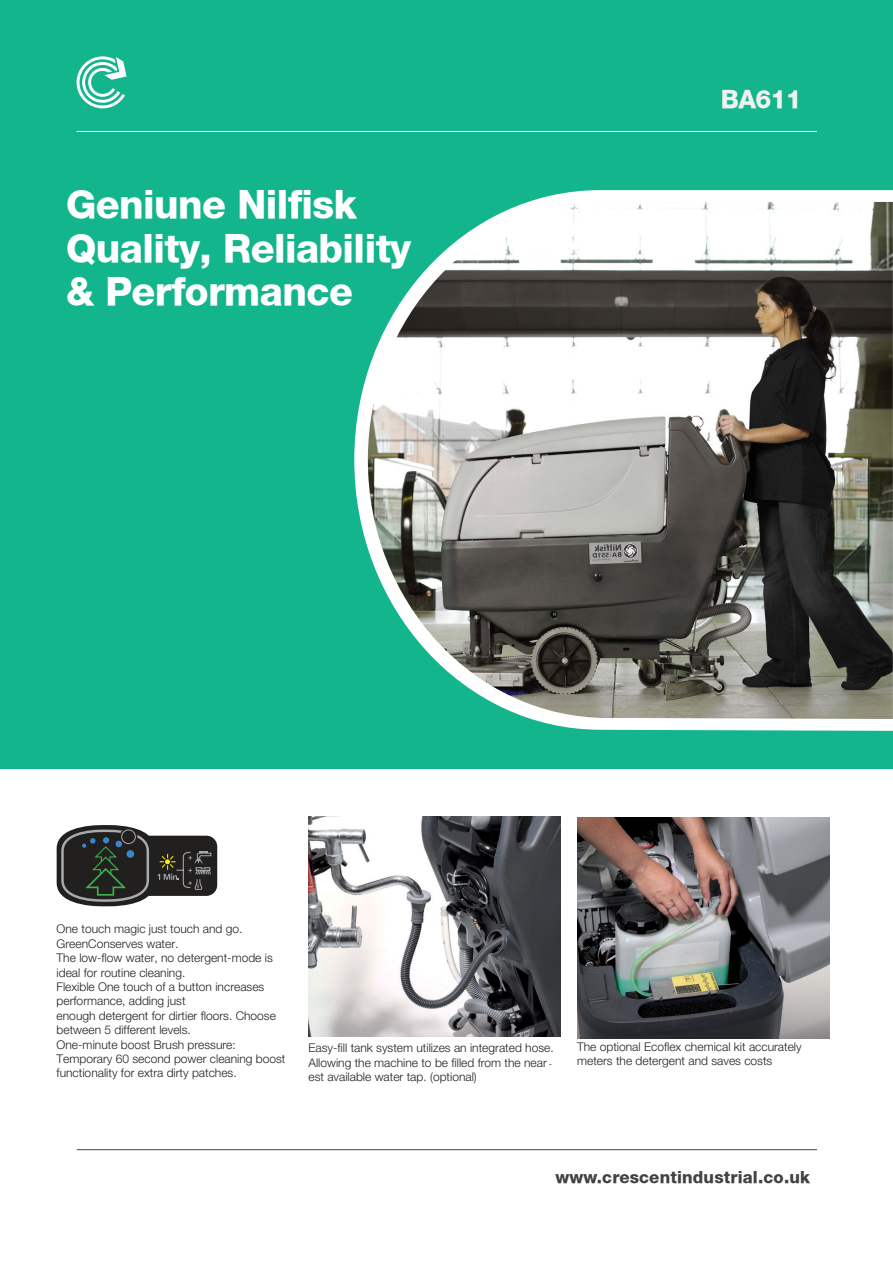
<style>
.page{position:relative;width:893px;height:1263px;background:#fff}
.page>*{position:absolute;margin:0;border:0;box-sizing:border-box;transform-origin:0 0}
.t1{font:800 39px/43.5px "Helvetica Neue";letter-spacing:-.015em;color:#fff}
.t2{font:800 25.2px "Helvetica Neue";letter-spacing:-.025em;color:#f1f1f2}
.t3{font:800 16.8px "Helvetica Neue";letter-spacing:.01em;color:#424143}
.t4{font:300 12px/14.4px "Helvetica Neue";color:#231f20}
.s1{font-size:9px}
</style>
<div class="page">
<div style="left:0;top:0;width:892px;height:769px;background:#12b58c"></div>
<svg style="left:354px;top:190px;width:538px;height:541px"></svg>
<img style="left:368px;top:202px;width:524px;height:517px">
<svg style="left:77px;top:56px;width:50px;height:52px"></svg>
<hr style="left:77px;top:131px;width:739px;height:1px;background:#fff">
<hr style="left:77px;top:1149px;width:740px;height:1px;background:#424143">
<svg style="left:57px;top:825px;width:160px;height:81px"></svg>
<div style="left:122px;top:830px;width:13px;height:13px;background:#221f1f;border-radius:50%"></div>
<div style="left:121px;top:830px;width:14px;height:14px;border:1px solid #a7a8ab;border-radius:50%"></div>
<img style="left:308px;top:816px;width:252px;height:220px">
<img style="left:577px;top:818px;width:252px;height:220px">
<h1 class="t1" style="left:66px;top:183px;width:346px">Geniune Nilfisk<br>Quality, Reliability &amp; Performance</h1>
<h2 class="t2" style="left:720px;top:84px;width:82px">BA611</h2>
<p class="t4" style="left:57px;top:921px;width:230px">One touch magic just touch and go.<br>GreenConserves water.<br>The low-flow water, no detergent-mode is ideal for routine cleaning.<br>Flexible One touch of a button increases performance, adding just<br>enough detergent for dirtier floors. Choose between 5 different levels.<br>One-minute boost Brush pressure:<br>Temporary 60 second power cleaning boost functionality for extra dirty patches.</p>
<p class="t4" style="left:308px;top:1040px;width:247px">Easy-fill tank system utilizes an integrated hose.<br>Allowing the machine to be filled from the near <span class="s1">- </span>est available water tap. (optional)</p>
<p class="t4" style="left:577px;top:1039px;width:226px">The optional Ecoflex chemical kit accurately meters the detergent and saves costs</p>
<h3 class="t3" style="left:555px;top:1167px;width:256px">www.crescentindustrial.co.uk</h3>
</div>
